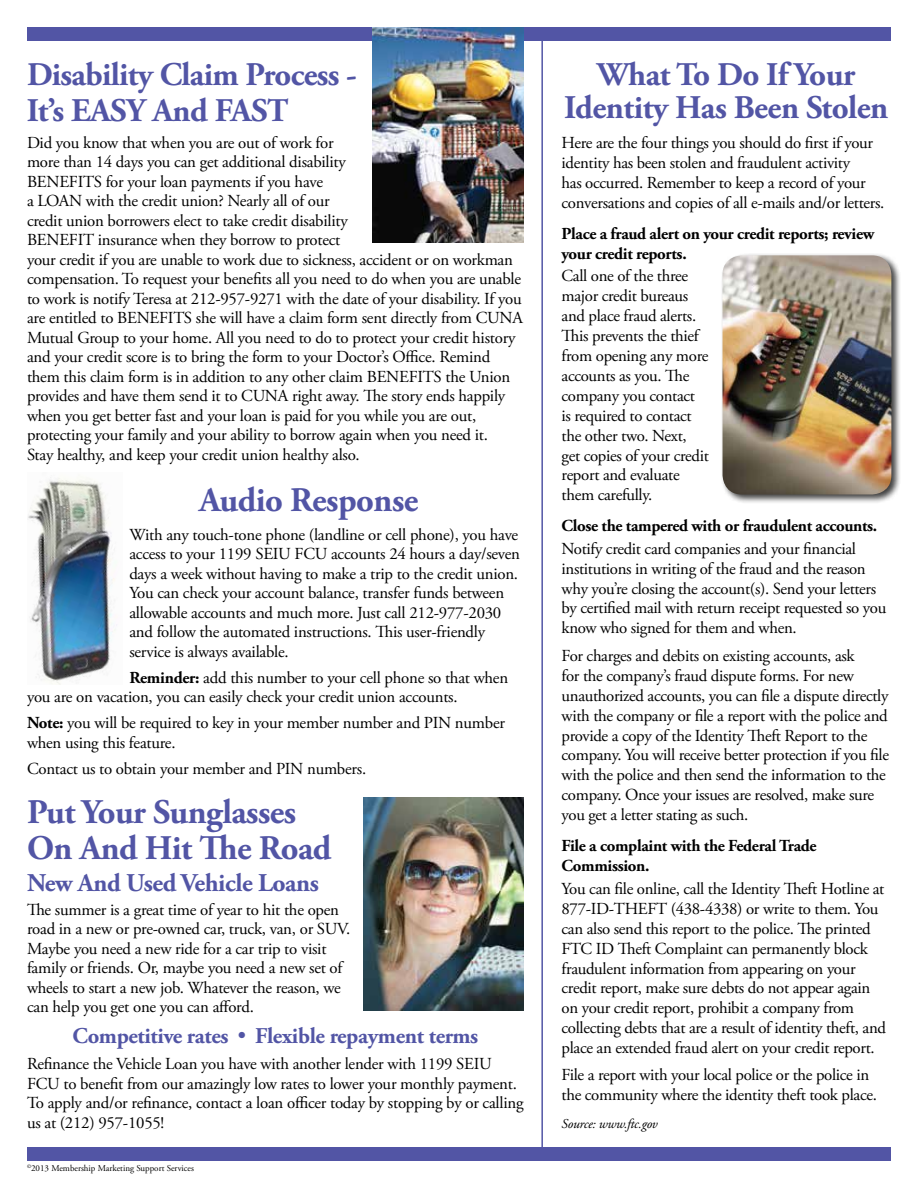
<style>
.page{position:relative;width:918px;height:1188px;background:#fff}
.page>*{position:absolute;margin:0;border:0;box-sizing:border-box;transform-origin:0 0}
.t1{font:700 34.5px/36px "Adobe Garamond Pro";letter-spacing:-.015em;color:#5255a5}
.t2{font:700 33px/33px "Adobe Garamond Pro";letter-spacing:-.02em;color:#5255a5;text-align:center}
.t3{font:700 25.5px "Adobe Garamond Pro";letter-spacing:-.015em;color:#5255a5}
.t4{font:700 22.5px "Adobe Garamond Pro";letter-spacing:-.015em;color:#5255a5}
.t5{font:16.8px/19.5px "Adobe Garamond Pro";letter-spacing:-.015em;color:#000}
.t6{font:700 16.8px/20px "Adobe Garamond Pro";letter-spacing:-.02em;color:#000}
.t7{font:italic 13.5px "Adobe Garamond Pro";letter-spacing:-.015em;color:#000}
.t8{font:9px "Adobe Garamond Pro";color:#000}
.s1{font-weight:700}
</style>
<div class="page">
<img style="left:363px;top:797px;width:161px;height:213px">
<div style="left:27px;top:27px;width:864px;height:13px;background:#5255a5"></div>
<div style="left:27px;top:1148px;width:864px;height:13px;background:#5255a5"></div>
<hr style="left:541px;top:37px;width:2px;height:1118px;background:#5255a5">
<img style="left:28px;top:477px;width:89px;height:207px">
<img style="left:372px;top:27px;width:152px;height:215px">
<div style="left:720px;top:253px;width:181px;height:251px;background:#000;opacity:.75"></div>
<img style="left:723px;top:255px;width:168px;height:239px">
<h2 class="t2" style="left:27px;top:57px;width:331px;line-height:36px;text-align:left">Disability Claim Process -<br>It’s EASY And FAST</h2>
<p class="t5" style="left:27px;top:133px;width:497px">Did you know that when you are out of work for<br>more than 14 days you can get additional disability<br>BENEFITS for your loan payments if you have<br>a LOAN with the credit union? Nearly all of our<br>credit union borrowers elect to take credit disability<br>BENEFIT insurance when they borrow to protect<br>your credit if you are unable to work due to sickness, accident or on workman compensation. To request your benefits all you need to do when you are unable to work is notify Teresa at 212-957-9271 with the date of your disability. If you are entitled to BENEFITS she will have a claim form sent directly from CUNA Mutual Group to your home. All you need to do to protect your credit history and your credit score is to bring the form to your Doctor’s Office. Remind them this claim form is in addition to any other claim BENEFITS the Union provides and have them send it to CUNA right away. The story ends happily when you get better fast and your loan is paid for you while you are out, protecting your family and your ability to borrow again when you need it.<br>Stay healthy, and keep your credit union healthy also.</p>
<h1 class="t1" style="left:199px;top:482px;width:221px">Audio Response</h1>
<p class="t5" style="left:129px;top:525px;width:392px">With any touch-tone phone (landline or cell phone), you have access to your 1199 SEIU FCU accounts 24 hours a day/seven days a week without having to make a trip to the credit union.<br>You can check your account balance, transfer funds between allowable accounts and much more. Just call 212-977-2030 and follow the automated instructions. This user-friendly service is always available.</p>
<p class="t5" style="left:27px;top:668px;width:483px;text-indent:102px"><span class="s1">Reminder:</span> add this number to your cell phone so that when you are on vacation, you can easily check your credit union accounts.</p>
<p class="t5" style="left:27px;top:714px;width:479px"><span class="s1">Note:</span> you will be required to key in your member number and PIN number when using this feature.</p>
<p class="t5" style="left:27px;top:759px;width:341px">Contact us to obtain your member and PIN numbers.</p>
<h1 class="t1" style="left:27px;top:795px;width:306px">Put Your Sunglasses<br>On And Hit The Road</h1>
<h3 class="t3" style="left:27px;top:868px;width:293px">New And Used Vehicle Loans</h3>
<p class="t5" style="left:27px;top:900px;width:325px">The summer is a great time of year to hit the open road in a new or pre-owned car, truck, van, or SUV.<br>Maybe you need a new ride for a car trip to visit family or friends. Or, maybe you need a new set of wheels to start a new job. Whatever the reason, we can help you get one you can afford.</p>
<h3 class="t4" style="left:73px;top:1023px;width:407px">Competitive rates ● Flexible repayment terms</h3>
<p class="t5" style="left:27px;top:1055px;width:498px">Refinance the Vehicle Loan you have with another lender with 1199 SEIU FCU to benefit from our amazingly low rates to lower your monthly payment.<br>To apply and/or refinance, contact a loan officer today by stopping by or calling us at (212) 957-1055!</p>
<p class="t8" style="left:27px;top:1162px;width:169px"><sup>©</sup>2013 Membership Marketing Support Services</p>
<h2 class="t2" style="left:564px;top:58px;width:326px">What To Do If Your<br>Identity Has Been Stolen</h2>
<p class="t5" style="left:562px;top:134px;width:324px;line-height:20px">Here are the four things you should do first if your identity has been stolen and fraudulent activity<br>has occurred. Remember to keep a record of your conversations and copies of all e-mails and/or letters.</p>
<p class="t6" style="left:562px;top:224px;width:314px">Place a fraud alert on your credit reports; review your credit reports.</p>
<p class="t5" style="left:562px;top:266px;width:149px;line-height:20px">Call one of the three major credit bureaus and place fraud alerts.<br>This prevents the thief from opening any more accounts as you. The company you contact<br>is required to contact the other two. Next, get copies of your credit report and evaluate them carefully.</p>
<p class="t6" style="left:562px;top:516px;width:317px">Close the tampered with or fraudulent accounts.</p>
<p class="t5" style="left:562px;top:539px;width:326px">Notify credit card companies and your financial institutions in writing of the fraud and the reason why you’re closing the account(s). Send your letters by certified mail with return receipt requested so you know who signed for them and when.</p>
<p class="t5" style="left:562px;top:646px;width:329px;line-height:20px">For charges and debits on existing accounts, ask<br>for the company’s fraud dispute forms. For new unauthorized accounts, you can file a dispute directly with the company or file a report with the police and provide a copy of the Identity Theft Report to the company. You will receive better protection if you file with the police and then send the information to the company. Once your issues are resolved, make sure you get a letter stating as such.</p>
<p class="t6" style="left:562px;top:837px;width:256px">File a complaint with the Federal Trade<br>Commission.</p>
<p class="t5" style="left:562px;top:880px;width:326px">You can file online, call the Identity Theft Hotline at 877-ID-THEFT (438-4338) or write to them. You can also send this report to the police. The printed FTC ID Theft Complaint can permanently block fraudulent information from appearing on your credit report, make sure debts do not appear again on your credit report, prohibit a company from collecting debts that are a result of identity theft, and place an extended fraud alert on your credit report.</p>
<p class="t5" style="left:562px;top:1066px;width:317px">File a report with your local police or the police in the community where the identity theft took place.</p>
<p class="t7" style="left:562px;top:1115px;width:97px">Source: www.ftc.gov</p>
</div>
